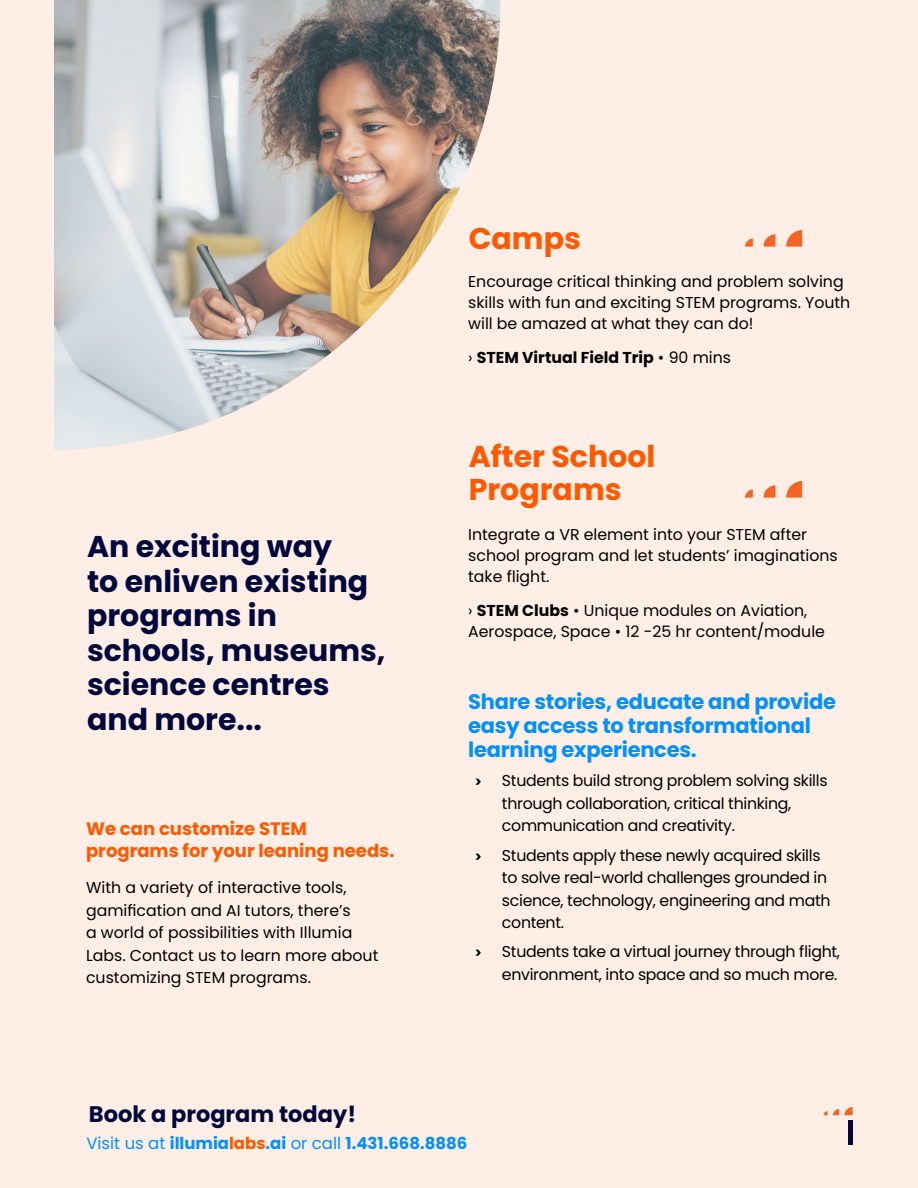
<style>
.page{position:relative;width:918px;height:1188px;background:#ffeee6}
.page>*{position:absolute;margin:0;border:0;box-sizing:border-box;transform-origin:0 0}
.heading{font:700 30px/34.5px "Poppins";color:#00083c}
.heading-2{font:700 30px/33px "Poppins";color:#ff5900}
.heading-3{font:700 22.5px "Poppins";color:#00083c}
.body{font:700 21px/24px "Poppins";letter-spacing:-.01em;color:#0091ff}
.body-2{font:700 18px/22.5px "Poppins";color:#ff5900}
.heading-4{font:700 16.5px "Poppins";color:#0091ff}
.body-3{font:15.75px/21px "Poppins";color:#000}
.body-4{font:15.75px/22.5px "Poppins";letter-spacing:-.02em;color:#000}
.body-5{font:700 15.75px "Poppins";color:#000}
.t1{font:900 15.75px "Obvia";color:#000}
.s1{font-weight:400}
.s2{font-weight:700}
.s3{color:#ff5900}
</style>
<div class="page">
<div style="left:848px;top:1120px;width:5px;height:25px;background:#00083d"></div>
<svg style="left:824px;top:1107px;width:29px;height:8px"></svg>
<img style="left:54px;top:0;width:447px;height:450px">
<img style="left:745px;top:230px;width:58px;height:17px">
<img style="left:745px;top:482px;width:58px;height:16px">
<p class="heading-2" style="left:469px;top:222px;width:114px">Camps</p>
<p class="body-3" style="left:468px;top:271px;width:384px">Encourage critical thinking and problem solving skills with fun and exciting STEM programs. Youth will be amazed at what they can do!</p>
<p class="body-5" style="left:468px;top:348px;width:264px"><span class="s1">›</span> STEM Virtual Field Trip <span class="s1">• 90 mins</span></p>
<p class="heading" style="left:87px;top:530px;width:300px">An exciting way<br>to enliven existing programs in schools, museums, science centres and more...</p>
<p class="body-2" style="left:86px;top:817px;width:310px">We can customize STEM programs for your leaning needs.</p>
<p class="body-3" style="left:86px;top:877px;width:294px;line-height:22.5px">With a variety of interactive tools, gamification and AI tutors, there’s<br>a world of possibilities with Illumia Labs. Contact us to learn more about customizing STEM programs.</p>
<p class="heading-2" style="left:469px;top:440px;width:188px">After School<br>Programs</p>
<p class="body-3" style="left:468px;top:524px;width:371px">Integrate a VR element into your STEM after school program and let students’ imaginations take flight.</p>
<p class="body-3" style="left:468px;top:600px;width:358px">› <span class="s2">STEM Clubs</span> • Unique modules on Aviation,<br>Aerospace, Space • 12 -25 hr content/module</p>
<p class="body" style="left:468px;top:690px;width:369px">Share stories, educate and provide easy access to transformational learning experiences.</p>
<p class="t1" style="left:475px;top:771px;width:8px">›</p>
<p class="body-4" style="left:502px;top:770px;width:327px">Students build strong problem solving skills through collaboration, critical thinking, communication and creativity.</p>
<p class="t1" style="left:475px;top:846px;width:8px">›</p>
<p class="body-4" style="left:502px;top:844px;width:330px">Students apply these newly acquired skills to solve real-world challenges grounded in science, technology, engineering and math content.</p>
<p class="t1" style="left:475px;top:942px;width:8px">›</p>
<p class="body-4" style="left:502px;top:941px;width:340px">Students take a virtual journey through flight, environment, into space and so much more.</p>
<p class="heading-3" style="left:89px;top:1101px;width:269px">Book a program today!</p>
<p class="heading-4" style="left:86px;top:1133px;width:382px"><span class="s1">Visit us at</span> illumia<span class="s3">labs</span>.ai <span class="s1">or call</span> 1.431.668.8886</p>
</div>
